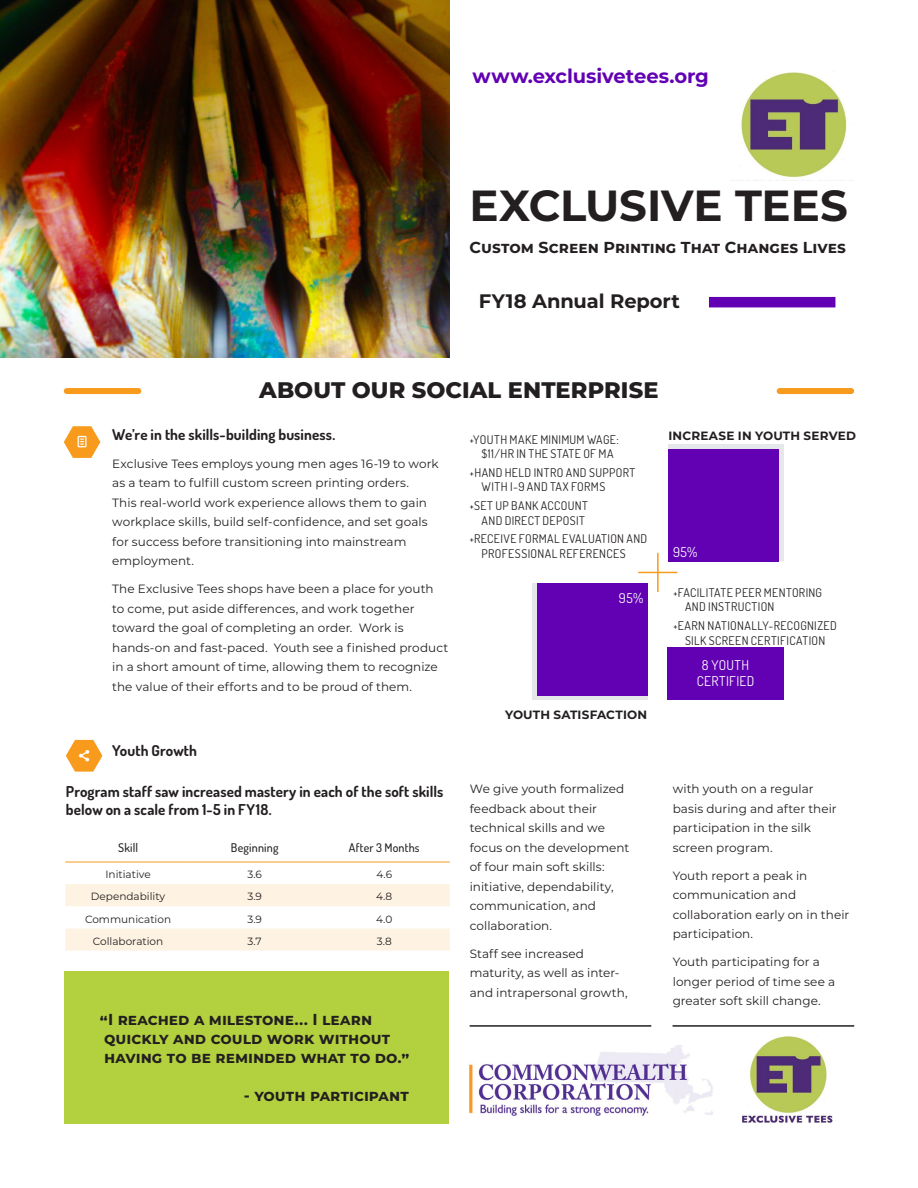
<style>
.page{position:relative;width:918px;height:1188px;background:#fff}
.page>*{position:absolute;margin:0;border:0;box-sizing:border-box;transform-origin:0 0}
.Header_01{font:700 43.5px "Montserrat";letter-spacing:-.005em;color:#231f20}
.Icon_01{font:25.5px "Entypo";color:#fff}
.Title_01{font:800 22.5px "Montserrat";color:#231f20}
.Date_01{font:700 19.5px "Montserrat";color:#6200b3}
.Date_01-2{font:700 19.5px "Montserrat";letter-spacing:.005em;color:#231f20}
.Header_02{font:700 15.9px/19px "Montserrat";color:#231f20}
.Title_02{font:700 15px/18px "Dosis";letter-spacing:.005em;color:#231f20}
.Number_03{font:13.5px/16.2px "Dosis";letter-spacing:.035em;color:#fff;text-align:center}
.Number_02{font:13.5px "Dosis";color:#fff}
.Title_02-2{font:12px/19.5px "Montserrat";letter-spacing:.005em;color:#231f20}
.Title_05{font:12px/14.4px "Dosis";letter-spacing:.035em;color:#231f20}
.Table01_Header{font:500 12px "Dosis";letter-spacing:.015em;color:#231f20}
.Title_05-2{font:700 12px "Montserrat";letter-spacing:.02em;color:#231f20}
.Title_04{font:700 12px "Montserrat";letter-spacing:.015em;color:#231f20}
.Table01_BT{font:10.5px "Montserrat";color:#231f20}
.s1{font-family:"Entypo";color:#000}
</style>
<div class="page">
<img style="left:0;top:0;width:450px;height:357px">
<hr style="left:470px;top:1025px;width:181px;height:2px;background:#231f20">
<hr style="left:673px;top:1025px;width:181px;height:2px;background:#231f20">
<svg style="left:64px;top:426px;width:36px;height:32px"></svg>
<svg style="left:65px;top:884px;width:385px;height:67px"></svg>
<hr style="left:65px;top:862px;width:126px;height:1px;background:#f89a1c">
<hr style="left:191px;top:862px;width:128px;height:1px;background:#f89a1c">
<hr style="left:319px;top:862px;width:131px;height:1px;background:#f89a1c">
<div style="left:532px;top:584px;width:115px;height:116px;background:#e6e7e9"></div>
<div style="left:669px;top:445px;width:115px;height:116px;background:#e6e7e9"></div>
<div style="left:537px;top:584px;width:110px;height:112px;background:#6200b3"></div>
<div style="left:667px;top:648px;width:117px;height:52px;background:#6200b3"></div>
<div style="left:669px;top:449px;width:110px;height:112px;background:#6200b3"></div>
<hr style="left:657px;top:553px;width:2px;height:39px;background:#f89a1c">
<hr style="left:639px;top:572px;width:38px;height:1px;background:#f89a1c">
<div style="left:64px;top:971px;width:384px;height:153px;background:#b3d03f"></div>
<img style="left:470px;top:1045px;width:243px;height:71px">
<img style="left:742px;top:1036px;width:91px;height:87px">
<img style="left:741px;top:72px;width:106px;height:106px">
<div style="left:709px;top:297px;width:126px;height:10px;background:#6200b3"></div>
<div style="left:67px;top:388px;width:71px;height:6px;background:#f89a1c"></div>
<div style="left:780px;top:388px;width:71px;height:6px;background:#f89a1c"></div>
<svg style="left:66px;top:740px;width:36px;height:32px"></svg>
<p class="Date_01" style="left:473px;top:62px;width:238px">www.exclusivetees.org</p>
<p class="Header_01" style="left:470px;top:175px;width:380px">EXCLUSIVE TEES</p>
<p class="Header_02" style="left:470px;top:237px;width:378px">Custom Screen Printing That Changes Lives</p>
<p class="Date_01-2" style="left:479px;top:287px;width:203px">FY18 Annual Report</p>
<p class="Icon_01" style="left:76px;top:425px;width:13px">l</p>
<p class="Title_01" style="left:259px;top:374px;width:401px">ABOUT OUR SOCIAL ENTERPRISE</p>
<p class="Title_02" style="left:112px;top:425px;width:225px">We’re in the skills-building business.</p>
<p class="Title_02-2" style="left:112px;top:454px;width:328px">Exclusive Tees employs young men ages 16-19 to work as a team to fulfill custom screen printing orders.<br>This real-world work experience allows them to gain workplace skills, build self-confidence, and set goals for success before transitioning into mainstream employment.</p>
<p class="Title_02-2" style="left:112px;top:579px;width:338px">The Exclusive Tees shops have been a place for youth to come, put aside differences, and work together toward the goal of completing an order. Work is hands-on and fast-paced. Youth see a finished product in a short amount of time, allowing them to recognize the value of their efforts and to be proud of them.</p>
<p class="Title_05" style="left:469px;top:432px;width:151px;text-align:center"><span class="s1">]</span>YOUTH MAKE MINIMUM WAGE: $11/HR IN THE STATE OF MA</p>
<p class="Title_05" style="left:482px;top:465px;width:155px;text-indent:-12px"><span class="s1">]</span>HAND HELD INTRO AND SUPPORT<br>WITH I-9 AND TAX FORMS</p>
<p class="Title_05" style="left:470px;top:498px;width:120px;text-align:right"><span class="s1">]</span>SET UP BANK ACCOUNT<br>AND DIRECT DEPOSIT</p>
<p class="Title_05" style="left:481px;top:532px;width:167px;text-indent:-12px"><span class="s1">]</span>RECEIVE FORMAL EVALUATION AND<br>PROFESSIONAL REFERENCES</p>
<p class="Number_02" style="left:619px;top:589px;width:26px">95%</p>
<p class="Title_02" style="left:112px;top:742px;width:86px">Youth Growth</p>
<p class="Title_04" style="left:505px;top:706px;width:144px">YOUTH SATISFACTION</p>
<p class="Title_05-2" style="left:669px;top:427px;width:189px">INCREASE IN YOUTH SERVED</p>
<p class="Number_03" style="left:673px;top:544px;width:26px">95%</p>
<p class="Title_05" style="left:685px;top:585px;width:139px;text-indent:-12px"><span class="s1">]</span>FACILITATE PEER MENTORING<br>AND INSTRUCTION</p>
<p class="Title_05" style="left:673px;top:618px;width:165px;text-align:center"><span class="s1">]</span>EARN NATIONALLY-RECOGNIZED<br>SILK SCREEN CERTIFICATION</p>
<p class="Number_03" style="left:697px;top:656px;width:59px">8 YOUTH<br>CERTIFIED</p>
<p class="Title_02" style="left:66px;top:782px;width:379px">Program staff saw increased mastery in each of the soft skills below on a scale from 1-5 in FY18.</p>
<p class="Table01_Header" style="left:118px;top:840px;width:22px">Skill</p>
<p class="Table01_Header" style="left:231px;top:840px;width:49px">Beginning</p>
<p class="Table01_Header" style="left:349px;top:840px;width:72px">After 3 Months</p>
<p class="Table01_BT" style="left:105px;top:867px;width:47px">Initiative</p>
<p class="Table01_BT" style="left:247px;top:867px;width:16px">3.6</p>
<p class="Table01_BT" style="left:376px;top:867px;width:17px">4.6</p>
<p class="Table01_BT" style="left:91px;top:889px;width:76px">Dependability</p>
<p class="Table01_BT" style="left:247px;top:889px;width:16px">3.9</p>
<p class="Table01_BT" style="left:376px;top:889px;width:18px">4.8</p>
<p class="Table01_BT" style="left:85px;top:912px;width:88px">Communication</p>
<p class="Table01_BT" style="left:247px;top:912px;width:16px">3.9</p>
<p class="Table01_BT" style="left:376px;top:912px;width:18px">4.0</p>
<p class="Table01_BT" style="left:93px;top:934px;width:72px">Collaboration</p>
<p class="Table01_BT" style="left:248px;top:934px;width:16px">3.7</p>
<p class="Table01_BT" style="left:377px;top:934px;width:16px">3.8</p>
<p class="Header_02" style="left:100px;top:1009px;width:311px">“I reached a milestone... I learn quickly and could work without having to be reminded what to do.”</p>
<p class="Header_02" style="left:244px;top:1085px;width:166px">- youth participant</p>
<p class="Title_02-2" style="left:470px;top:779px;width:161px">We give youth formalized feedback about their technical skills and we focus on the development of four main soft skills: initiative, dependability, communication, and collaboration.</p>
<p class="Title_02-2" style="left:470px;top:944px;width:159px">Staff see increased maturity, as well as inter&shy;and intrapersonal growth,</p>
<p class="Title_02-2" style="left:673px;top:779px;width:166px">with youth on a regular basis during and after their participation in the silk screen program.</p>
<p class="Title_02-2" style="left:673px;top:866px;width:178px">Youth report a peak in communication and collaboration early on in their participation.</p>
<p class="Title_02-2" style="left:673px;top:952px;width:164px">Youth participating for a longer period of time see a greater soft skill change.</p>
</div>
